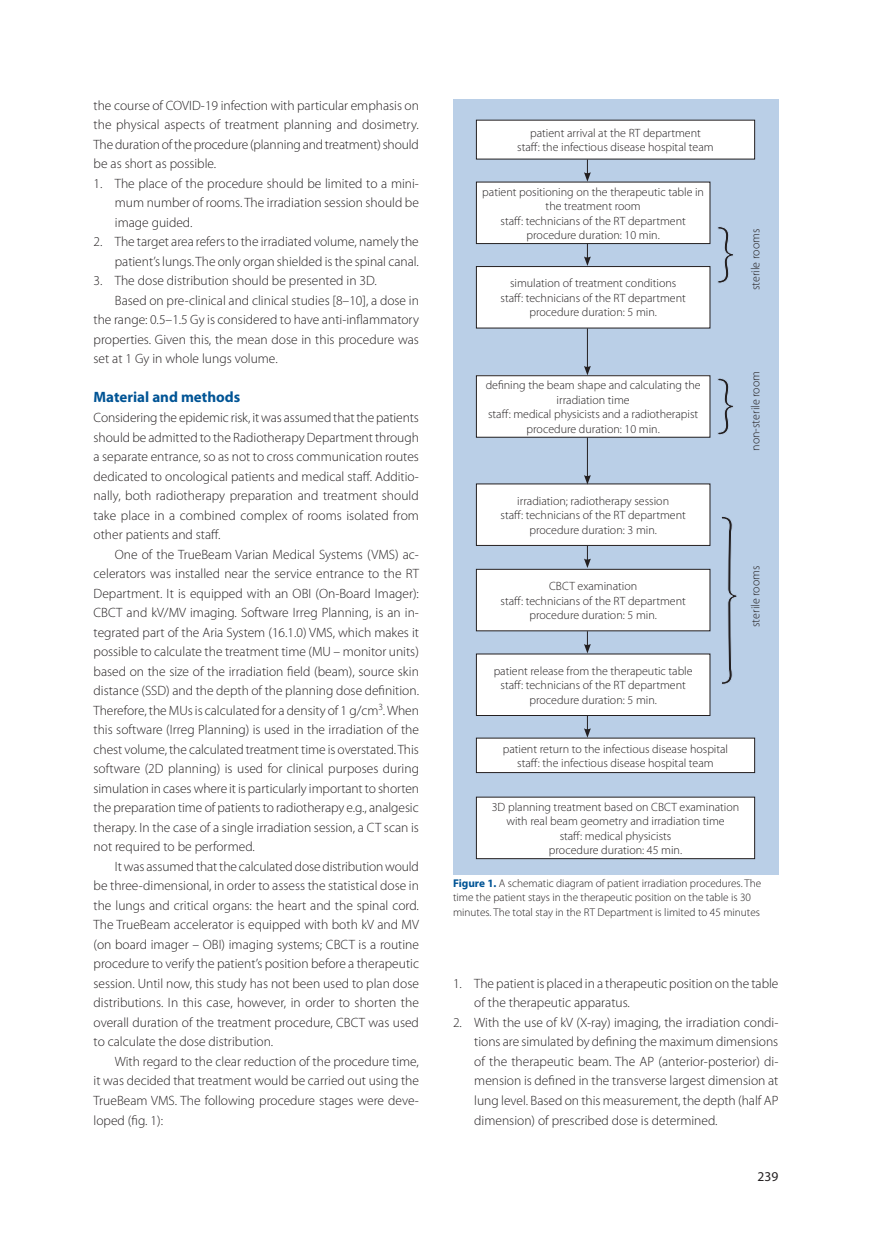
<style>
.page{position:relative;width:872px;height:1234px;background:#fff}
.page>*{position:absolute;margin:0;border:0;box-sizing:border-box;transform-origin:0 0}
._07_-_Srodtytul_1{font:700 15px "Myriad Pro";color:#005495}
._08_-_Tekst{font:300 13.5px/19.5px "Myriad Pro";color:#231f20;text-align:justify}
._08_-_Tekst_bez_wcie{font:300 13.5px/19.5px "Myriad Pro";color:#231f20;text-align:justify}
.t1{font:13.5px "Myriad Pro";color:#231f20}
._08_-_Tekst_bez_wcie-2{font:300 12px/14.4px "Myriad Pro";color:#231f20;text-align:center}
._21_-_Rycina_-_podpi{font:300 11.25px/14.2px "Myriad Pro";color:#231f20}
.s1{font-weight:700;color:#005495}
</style>
<div class="page">
<div style="left:453px;top:99px;width:325px;height:775px;background:#bacfe7"></div>
<div style="left:476px;top:120px;width:278px;height:39px;background:#fff"></div>
<div style="left:476px;top:182px;width:234px;height:61px;background:#fff"></div>
<div style="left:476px;top:182px;width:234px;height:62px;border:1px solid #231f20"></div>
<div style="left:476px;top:266px;width:234px;height:62px;background:#fff"></div>
<div style="left:476px;top:266px;width:234px;height:62px;border:1px solid #231f20"></div>
<div style="left:476px;top:375px;width:234px;height:62px;background:#fff"></div>
<div style="left:476px;top:375px;width:234px;height:62px;border:1px solid #231f20"></div>
<div style="left:476px;top:484px;width:234px;height:61px;background:#fff"></div>
<div style="left:476px;top:569px;width:234px;height:61px;background:#fff"></div>
<div style="left:476px;top:569px;width:234px;height:62px;border:1px solid #231f20"></div>
<div style="left:476px;top:654px;width:234px;height:61px;background:#fff"></div>
<div style="left:476px;top:738px;width:278px;height:34px;background:#fff"></div>
<div style="left:476px;top:797px;width:278px;height:61px;background:#fff"></div>
<svg style="left:717px;top:226px;width:16px;height:57px"></svg>
<svg style="left:717px;top:378px;width:16px;height:57px"></svg>
<svg style="left:721px;top:516px;width:16px;height:169px"></svg>
<svg style="left:584px;top:545px;width:7px;height:23px"></svg>
<svg style="left:584px;top:159px;width:7px;height:23px"></svg>
<svg style="left:584px;top:244px;width:7px;height:22px"></svg>
<svg style="left:584px;top:631px;width:7px;height:22px"></svg>
<svg style="left:584px;top:715px;width:7px;height:22px"></svg>
<hr style="left:587px;top:328px;width:1px;height:40px;background:#231f20">
<svg style="left:584px;top:366px;width:7px;height:9px"></svg>
<hr style="left:587px;top:437px;width:1px;height:40px;background:#231f20">
<svg style="left:584px;top:475px;width:7px;height:9px"></svg>
<p class="_08_-_Tekst_bez_wcie" style="left:94px;top:95px;width:327px">the course of COVID-19 infection with particular emphasis on the physical aspects of treatment planning and dosimetry.<br>The duration of the procedure (planning and treatment) should be as short as possible.</p>
<p class="_08_-_Tekst" style="left:115px;top:173px;width:306px;text-indent:-21px">1. The place of the procedure should be limited to a mini&shy;mum number of rooms. The irradiation session should be image guided.</p>
<p class="_08_-_Tekst" style="left:94px;top:232px;width:327px;text-align:right">2. The target area refers to the irradiated volume, namely the patient’s lungs. The only organ shielded is the spinal canal.</p>
<p class="_08_-_Tekst" style="left:94px;top:271px;width:285px">3. The dose distribution should be presented in 3D.</p>
<p class="_08_-_Tekst" style="left:94px;top:290px;width:327px;text-indent:21px">Based on pre-clinical and clinical studies [8–10], a dose in the range: 0.5–1.5 Gy is considered to have anti-inflammatory properties. Given this, the mean dose in this procedure was set at 1 Gy in whole lungs volume.</p>
<p class="_07_-_Srodtytul_1" style="left:94px;top:387px;width:148px">Material and methods</p>
<p class="_08_-_Tekst_bez_wcie" style="left:94px;top:407px;width:327px">Considering the epidemic risk, it was assumed that the patients should be admitted to the Radiotherapy Department through a separate entrance, so as not to cross communication routes dedicated to oncological patients and medical staff. Additio&shy;nally, both radiotherapy preparation and treatment should take place in a combined complex of rooms isolated from other patients and staff.</p>
<p class="_08_-_Tekst" style="left:94px;top:544px;width:327px;text-indent:21px">One of the TrueBeam Varian Medical Systems (VMS) ac&shy;celerators was installed near the service entrance to the RT Department. It is equipped with an OBI (On-Board Imager):<br>CBCT and kV/MV imaging. Software Irreg Planning, is an in&shy;tegrated part of the Aria System (16.1.0) VMS, which makes it possible to calculate the treatment time (MU – monitor units) based on the size of the irradiation field (beam), source skin distance (SSD) and the depth of the planning dose definition.<br>Therefore, the MUs is calculated for a density of 1 g/cm<sup>3</sup>. When this software (Irreg Planning) is used in the irradiation of the chest volume, the calculated treatment time is overstated. This software (2D planning) is used for clinical purposes during simulation in cases where it is particularly important to shorten the preparation time of patients to radiotherapy e.g., analgesic therapy. In the case of a single irradiation session, a CT scan is not required to be performed.</p>
<p class="_08_-_Tekst" style="left:94px;top:856px;width:327px;text-indent:21px">It was assumed that the calculated dose distribution would be three-dimensional, in order to assess the statistical dose in the lungs and critical organs: the heart and the spinal cord.<br>The TrueBeam accelerator is equipped with both kV and MV (on board imager – OBI) imaging systems; CBCT is a routine procedure to verify the patient’s position before a therapeutic session. Until now, this study has not been used to plan dose distributions. In this case, however, in order to shorten the overall duration of the treatment procedure, CBCT was used to calculate the dose distribution.</p>
<p class="_08_-_Tekst" style="left:94px;top:1051px;width:327px;text-indent:21px">With regard to the clear reduction of the procedure time, it was decided that treatment would be carried out using the TrueBeam VMS. The following procedure stages were deve&shy;loped (fig. 1):</p>
<p class="_08_-_Tekst_bez_wcie-2" style="left:530px;top:126px;width:172px">patient arrival at the RT department</p>
<p class="_08_-_Tekst_bez_wcie-2" style="left:517px;top:140px;width:198px">staff: the infectious disease hospital team</p>
<p class="_08_-_Tekst_bez_wcie-2" style="left:482px;top:184px;width:223px">patient positioning on the therapeutic table in the treatment room</p>
<p class="_08_-_Tekst_bez_wcie-2" style="left:500px;top:213px;width:187px">staff: technicians of the RT department</p>
<p class="_08_-_Tekst_bez_wcie-2" style="left:526px;top:227px;width:135px">procedure duration: 10 min.</p>
<p class="_08_-_Tekst_bez_wcie-2" style="left:510px;top:276px;width:168px">simulation of treatment conditions</p>
<p class="_08_-_Tekst_bez_wcie-2" style="left:500px;top:290px;width:187px">staff: technicians of the RT department</p>
<p class="_08_-_Tekst_bez_wcie-2" style="left:529px;top:305px;width:129px">procedure duration: 5 min.</p>
<p class="_08_-_Tekst_bez_wcie-2" style="left:486px;top:378px;width:216px">defining the beam shape and calculating the irradiation time</p>
<p class="_08_-_Tekst_bez_wcie-2" style="left:488px;top:407px;width:212px">staff: medical physicists and a radiotherapist</p>
<p class="_08_-_Tekst_bez_wcie-2" style="left:526px;top:421px;width:135px">procedure duration: 10 min.</p>
<p class="_08_-_Tekst_bez_wcie-2" style="left:517px;top:493px;width:153px">irradiation; radiotherapy session</p>
<p class="_08_-_Tekst_bez_wcie-2" style="left:500px;top:507px;width:187px">staff: technicians of the RT department</p>
<p class="_08_-_Tekst_bez_wcie-2" style="left:529px;top:522px;width:129px">procedure duration: 3 min.</p>
<p class="_08_-_Tekst_bez_wcie-2" style="left:549px;top:578px;width:90px">CBCT examination</p>
<p class="_08_-_Tekst_bez_wcie-2" style="left:500px;top:593px;width:187px">staff: technicians of the RT department</p>
<p class="_08_-_Tekst_bez_wcie-2" style="left:529px;top:607px;width:129px">procedure duration: 5 min.</p>
<p class="_08_-_Tekst_bez_wcie-2" style="left:748px;top:290px;width:63px;rotate:-90deg">sterile rooms</p>
<p class="_08_-_Tekst_bez_wcie-2" style="left:748px;top:451px;width:81px;rotate:-90deg">non-sterile room</p>
<p class="_08_-_Tekst_bez_wcie-2" style="left:748px;top:627px;width:63px;rotate:-90deg">sterile rooms</p>
<p class="_08_-_Tekst_bez_wcie-2" style="left:494px;top:663px;width:200px">patient release from the therapeutic table</p>
<p class="_08_-_Tekst_bez_wcie-2" style="left:500px;top:677px;width:187px">staff: technicians of the RT department</p>
<p class="_08_-_Tekst_bez_wcie-2" style="left:529px;top:692px;width:129px">procedure duration: 5 min.</p>
<p class="_08_-_Tekst_bez_wcie-2" style="left:503px;top:741px;width:227px">patient return to the infectious disease hospital</p>
<p class="_08_-_Tekst_bez_wcie-2" style="left:517px;top:755px;width:198px">staff: the infectious disease hospital team</p>
<p class="_08_-_Tekst_bez_wcie-2" style="left:492px;top:799px;width:249px">3D planning treatment based on CBCT examination with real beam geometry and irradiation time</p>
<p class="_08_-_Tekst_bez_wcie-2" style="left:559px;top:828px;width:113px">staff: medical physicists</p>
<p class="_08_-_Tekst_bez_wcie-2" style="left:549px;top:842px;width:135px">procedure duration: 45 min.</p>
<p class="_21_-_Rycina_-_podpi" style="left:453px;top:875px;width:310px"><span class="s1">Figure 1.</span> A schematic diagram of patient irradiation procedures. The time the patient stays in the therapeutic position on the table is 30 minutes. The total stay in the RT Department is limited to 45 minutes</p>
<p class="_08_-_Tekst" style="left:474px;top:973px;width:306px;text-indent:-21px">1. The patient is placed in a therapeutic position on the table of the therapeutic apparatus.</p>
<p class="_08_-_Tekst" style="left:474px;top:1012px;width:306px;text-indent:-21px">2. With the use of kV (X-ray) imaging, the irradiation condi&shy;tions are simulated by defining the maximum dimensions of the therapeutic beam. The AP (anterior-posterior) di&shy;mension is defined in the transverse largest dimension at lung level. Based on this measurement, the depth (half AP dimension) of prescribed dose is determined.</p>
<p class="t1" style="left:757px;top:1168px;width:22px">239</p>
</div>
